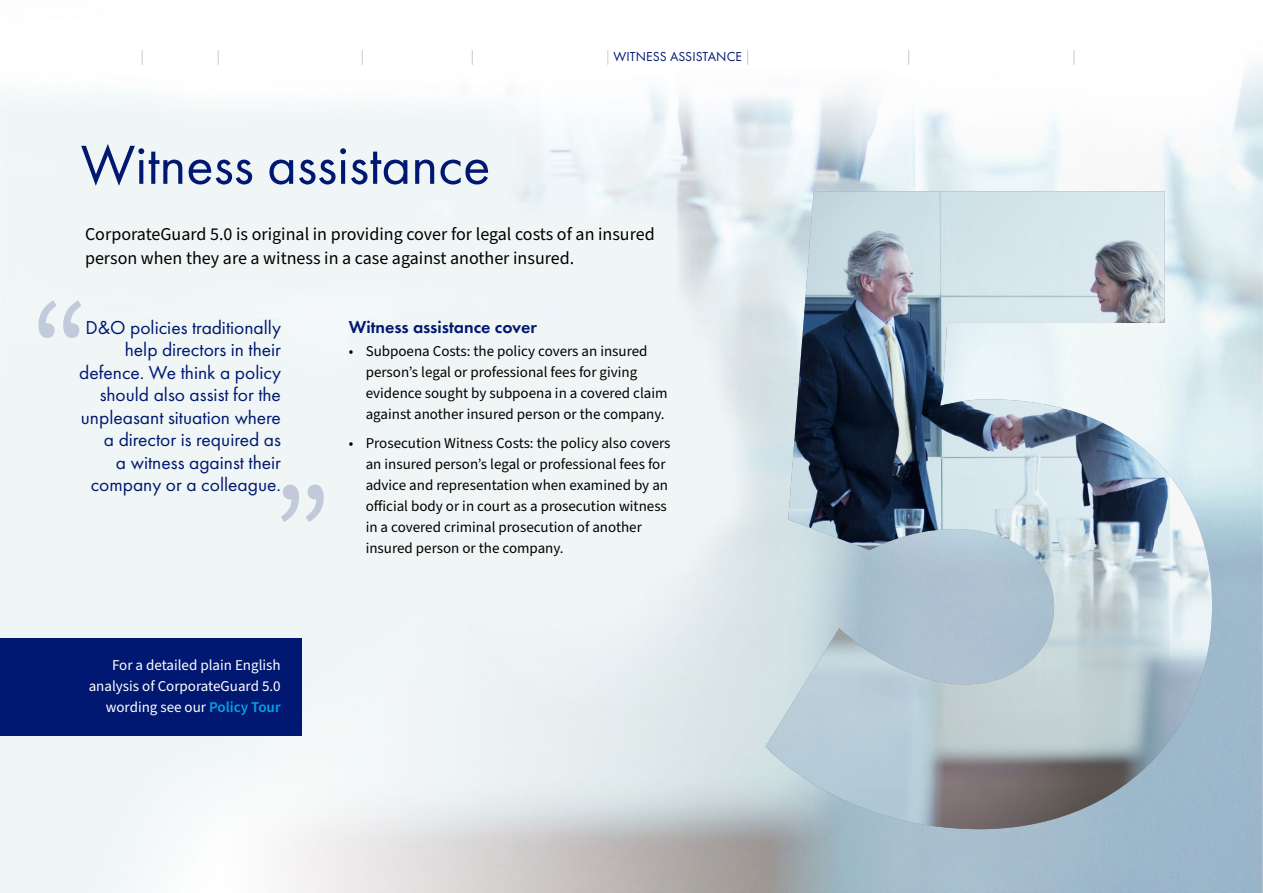
<style>
.page{position:relative;width:1263px;height:893px;background:#fff}
.page>*{position:absolute;margin:0;border:0;box-sizing:border-box;transform-origin:0 0}
.t1{font:139.5px "Source Sans Pro";color:#001871}
.head_h1{font:57px "Futura PT";color:#001871}
.quote{font:19.5px/22.5px "Futura PT";color:#001871;text-align:right}
.intro_p{font:18px/24px "Source Sans Pro";color:#000}
.t2{font:600 18px "Futura PT";color:#001871}
.bullet_p{font:15px/21px "Source Sans Pro";color:#000}
.tour{font:15px/21px "Source Sans Pro";color:#fff;text-align:right}
.nav_on{font:13.5px "Futura PT";letter-spacing:.01em;color:#001871}
.s1{font-weight:600;color:#00a4e3}
</style>
<div class="page">
<img style="left:765px;top:191px;width:447px;height:638px">
<div style="left:78px;top:140px;width:422px;height:60px;background:#f0f6f6"></div>
<div style="left:349px;top:319px;width:330px;height:249px;background:#f0f6f6"></div>
<div style="left:85px;top:221px;width:578px;height:60px;background:#f0f6f6"></div>
<div style="left:77px;top:319px;width:204px;height:200px;background:#f0f6f6"></div>
<div style="left:0;top:638px;width:302px;height:98px;background:#001871"></div>
<svg style="left:362px;top:50px;width:1px;height:15px"></svg>
<svg style="left:472px;top:50px;width:1px;height:15px"></svg>
<svg style="left:607px;top:50px;width:1px;height:15px"></svg>
<svg style="left:142px;top:50px;width:1px;height:15px"></svg>
<svg style="left:218px;top:50px;width:1px;height:15px"></svg>
<svg style="left:747px;top:50px;width:1px;height:15px"></svg>
<svg style="left:908px;top:50px;width:1px;height:15px"></svg>
<svg style="left:1073px;top:50px;width:1px;height:15px"></svg>
<h1 class="head_h1" style="left:81px;top:131px;width:411px">Witness assistance</h1>
<p class="nav_on" style="left:613px;top:49px;width:130px">WITNESS ASSISTANCE</p>
<p class="intro_p" style="left:85px;top:222px;width:571px">CorporateGuard 5.0 is original in providing cover for legal costs of an insured person when they are a witness in a case against another insured.</p>
<h1 class="t1" style="left:31px;top:258px;width:61px">“</h1>
<p class="quote" style="left:79px;top:316px;width:203px">D&amp;O policies traditionally help directors in their defence. We think a policy should also assist for the unpleasant situation where a director is required as<br>a witness against their company or a colleague.</p>
<h1 class="t1" style="left:272px;top:443px;width:61px">”</h1>
<h2 class="t2" style="left:349px;top:315px;width:190px">Witness assistance cover</h2>
<p class="bullet_p" style="left:366px;top:341px;width:303px;text-indent:-17px">• Subpoena Costs: the policy covers an insured person’s legal or professional fees for giving evidence sought by subpoena in a covered claim against another insured person or the company.</p>
<p class="bullet_p" style="left:366px;top:433px;width:306px;text-indent:-17px">• Prosecution Witness Costs: the policy also covers an insured person’s legal or professional fees for advice and representation when examined by an official body or in court as a prosecution witness in a covered criminal prosecution of another insured person or the company.</p>
<p class="tour" style="left:89px;top:655px;width:193px">For a detailed plain English analysis of CorporateGuard 5.0 wording see our <span class="s1">Policy Tour</span></p>
</div>
